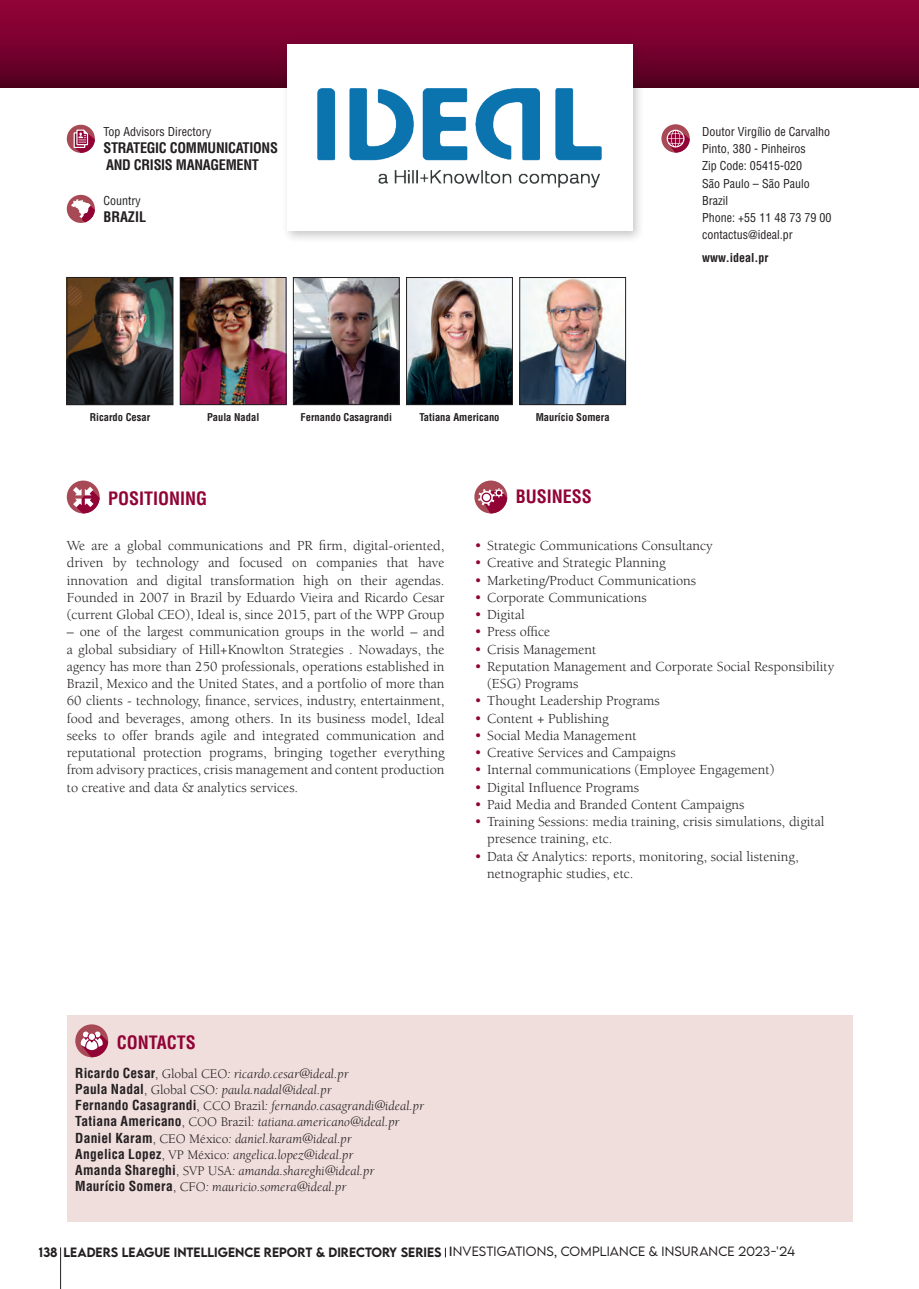
<style>
.page{position:relative;width:919px;height:1289px;background:#fff}
.page>*{position:absolute;margin:0;border:0;box-sizing:border-box;transform-origin:0 0}
.t1{font:700 condensed 18px "Helvetica LT Std";color:#910335}
.t2{font:14.25px/17.2px "Berkeley Std";color:#231f20}
.t3{font:700 condensed 14.25px/17.1px "Helvetica LT Std";letter-spacing:-.02em;color:#231f20}
.t4{font:italic 13.5px/16.2px "Berkeley Std";color:#231f20}
.t5{font:condensed 12px/17.2px "Helvetica LT Std";color:#231f20}
.t6{font:500 12px "LEMONMILK";color:#231f20}
.t7{font:700 condensed 12px "Helvetica LT Std";color:#231f20}
.t8{font:700 condensed 10.5px "Helvetica LT Std";color:#231f20}
.s1{font-size:15px;color:#910335}
.s2{font-family:"Helvetica LT Std";font-weight:700;font-style:normal;font-stretch:condensed}
.s3{font-style:normal}
.s4{font-weight:400}
.s5{font-weight:300}
</style>
<div class="page">
<div style="left:0;top:0;width:906px;height:87px;background:linear-gradient(to bottom,#970239,#560022)"></div>
<svg style="left:906px;top:0;width:12px;height:87px"></svg>
<hr style="left:60px;top:1247px;width:1px;height:41px;background:#231f20">
<div style="left:67px;top:125px;width:28px;height:28px;background:#a84956;border-radius:50%"></div>
<svg style="left:74px;top:129px;width:21px;height:24px"></svg>
<div style="left:67px;top:195px;width:28px;height:28px;background:#a84956;border-radius:50%"></div>
<svg style="left:71px;top:199px;width:24px;height:23px"></svg>
<img style="left:69px;top:279px;width:102px;height:124px">
<div style="left:67px;top:277px;width:106px;height:128px;border:1px solid #231f20"></div>
<div style="left:474px;top:480px;width:33px;height:33px;background:#a84956;border-radius:50%"></div>
<svg style="left:478px;top:488px;width:29px;height:25px"></svg>
<div style="left:483px;top:494px;width:7px;height:7px;background:#fff;border-radius:50%"></div>
<div style="left:67px;top:1015px;width:785px;height:206px;background:#f0dedd"></div>
<div style="left:75px;top:1024px;width:33px;height:33px;background:#a84956;border-radius:50%"></div>
<svg style="left:81px;top:1031px;width:27px;height:26px"></svg>
<div style="left:67px;top:480px;width:33px;height:33px;background:#a84956;border-radius:50%"></div>
<svg style="left:73px;top:486px;width:27px;height:27px"></svg>
<img style="left:182px;top:279px;width:102px;height:124px">
<div style="left:180px;top:277px;width:106px;height:128px;border:1px solid #231f20"></div>
<img style="left:295px;top:279px;width:102px;height:124px">
<div style="left:293px;top:277px;width:106px;height:128px;border:1px solid #231f20"></div>
<img style="left:408px;top:279px;width:102px;height:124px">
<div style="left:406px;top:277px;width:106px;height:128px;border:1px solid #231f20"></div>
<img style="left:521px;top:279px;width:102px;height:124px">
<div style="left:519px;top:277px;width:106px;height:128px;border:1px solid #231f20"></div>
<svg style="left:661px;top:124px;width:28px;height:29px"></svg>
<svg style="left:666px;top:130px;width:23px;height:23px"></svg>
<div style="left:281px;top:38px;width:363px;height:205px;background:#231f20;opacity:.25"></div>
<div style="left:287px;top:44px;width:345px;height:187px;background:#fff"></div>
<img style="left:317px;top:89px;width:284px;height:98px">
<p class="t5" style="left:103px;top:123px;width:109px">Top Advisors Directory</p>
<p class="t3" style="left:103px;top:139px;width:176px">STRATEGIC COMMUNICATIONS<br>AND CRISIS MANAGEMENT</p>
<p class="t5" style="left:103px;top:192px;width:39px">Country</p>
<p class="t3" style="left:103px;top:208px;width:44px">BRAZIL</p>
<p class="t8" style="left:90px;top:411px;width:62px">Ricardo Cesar</p>
<p class="t8" style="left:207px;top:411px;width:54px">Paula Nadal</p>
<p class="t8" style="left:300px;top:411px;width:93px">Fernando Casagrandi</p>
<p class="t8" style="left:419px;top:411px;width:82px">Tatiana Americano</p>
<p class="t8" style="left:535px;top:411px;width:75px">Maurício Somera</p>
<p class="t1" style="left:108px;top:487px;width:101px">POSITIONING</p>
<p class="t1" style="left:515px;top:485px;width:78px">BUSINESS</p>
<p class="t5" style="left:702px;top:123px;width:130px">Doutor Virgílio de Carvalho<br>Pinto, 380 - Pinheiros<br>Zip Code: 05415-020<br>São Paulo – São Paulo<br>Brazil<br>Phone: +55 11 48 73 79 00 contactus@ideal.pr</p>
<p class="t7" style="left:702px;top:250px;width:68px">www.ideal.pr</p>
<p class="t2" style="left:67px;top:537px;width:379px;text-align:justify">We are a global communications and PR firm, digital-oriented, driven by technology and focused on companies that have innovation and digital transformation high on their agendas.<br>Founded in 2007 in Brazil by Eduardo Vieira and Ricardo Cesar (current Global CEO), Ideal is, since 2015, part of the WPP Group</p>
<p class="t2" style="left:67px;top:623px;width:379px;text-align:justify">– one of the largest communication groups in the world – and a global subsidiary of Hill+Knowlton Strategies . Nowadays, the agency has more than 250 professionals, operations established in Brazil, Mexico and the United States, and a portfolio of more than 60 clients - technology, finance, services, industry, entertainment, food and beverages, among others. In its business model, Ideal seeks to offer brands agile and integrated communication and reputational protection programs, bringing together everything from advisory practices, crisis management and content production to creative and data &amp; analytics services.</p>
<p class="t2" style="left:474px;top:537px;width:240px"><span class="s1">•</span> Strategic Communications Consultancy</p>
<p class="t2" style="left:474px;top:554px;width:193px"><span class="s1">•</span> Creative and Strategic Planning</p>
<p class="t2" style="left:474px;top:571px;width:223px"><span class="s1">•</span> Marketing/Product Communications</p>
<p class="t2" style="left:474px;top:589px;width:174px"><span class="s1">•</span> Corporate Communications</p>
<p class="t2" style="left:474px;top:606px;width:52px"><span class="s1">•</span> Digital</p>
<p class="t2" style="left:474px;top:623px;width:77px"><span class="s1">•</span> Press office</p>
<p class="t2" style="left:474px;top:640px;width:123px"><span class="s1">•</span> Crisis Management</p>
<p class="t2" style="left:487px;top:658px;width:348px;text-indent:-13px"><span class="s1">•</span> Reputation Management and Corporate Social Responsibility (ESG) Programs</p>
<p class="t2" style="left:474px;top:692px;width:187px"><span class="s1">•</span> Thought Leadership Programs</p>
<p class="t2" style="left:474px;top:709px;width:136px"><span class="s1">•</span> Content + Publishing</p>
<p class="t2" style="left:474px;top:727px;width:164px"><span class="s1">•</span> Social Media Management</p>
<p class="t2" style="left:474px;top:744px;width:203px"><span class="s1">•</span> Creative Services and Campaigns</p>
<p class="t2" style="left:474px;top:761px;width:301px"><span class="s1">•</span> Internal communications (Employee Engagement)</p>
<p class="t2" style="left:474px;top:778px;width:166px"><span class="s1">•</span> Digital Influence Programs</p>
<p class="t2" style="left:474px;top:796px;width:272px"><span class="s1">•</span> Paid Media and Branded Content Campaigns</p>
<p class="t2" style="left:487px;top:813px;width:339px;text-indent:-13px"><span class="s1">•</span> Training Sessions: media training, crisis simulations, digital presence training, etc.</p>
<p class="t2" style="left:487px;top:847px;width:313px;text-indent:-13px"><span class="s1">•</span> Data &amp; Analytics: reports, monitoring, social listening, netnographic studies, etc.</p>
<p class="t1" style="left:117px;top:1030px;width:81px">CONTACTS</p>
<p class="t4" style="left:75px;top:1065px;width:350px"><span class="s2">Ricardo Cesar</span><span class="s3">, Global CEO</span>: ricardo.cesar@ideal.pr<br><span class="s2">Paula Nadal</span><span class="s3">, Global CSO</span>: paula.nadal@ideal.pr<br><span class="s2">Fernando Casagrandi</span><span class="s3">, CCO Brazil</span>: fernando.casagrandi@ideal.pr <span class="s2">Tatiana Americano</span><span class="s3">, COO Brazil</span>: tatiana.americano@ideal.pr <span class="s2">Daniel Karam</span><span class="s3">, CEO México</span>: daniel.karam@ideal.pr<br><span class="s2">Angelica Lopez</span><span class="s3">, VP México</span>: angelica.lopez@ideal.pr<br><span class="s2">Amanda Shareghi</span><span class="s3">, SVP USA</span>: amanda.shareghi@ideal.pr <span class="s2">Maurício Somera</span><span class="s3">, CFO</span>: mauricio.somera@ideal.pr</p>
<p class="t6" style="left:39px;top:1244px;width:757px">138 LEADERS LEAGUE INTELLIGENCE REPORT &amp; DIRECTORY SERIES <span class="s4">I</span><span class="s5">NVESTIGATIONS, COMPLIANCE &amp; INSURANCE 2023-'24</span></p>
</div>
